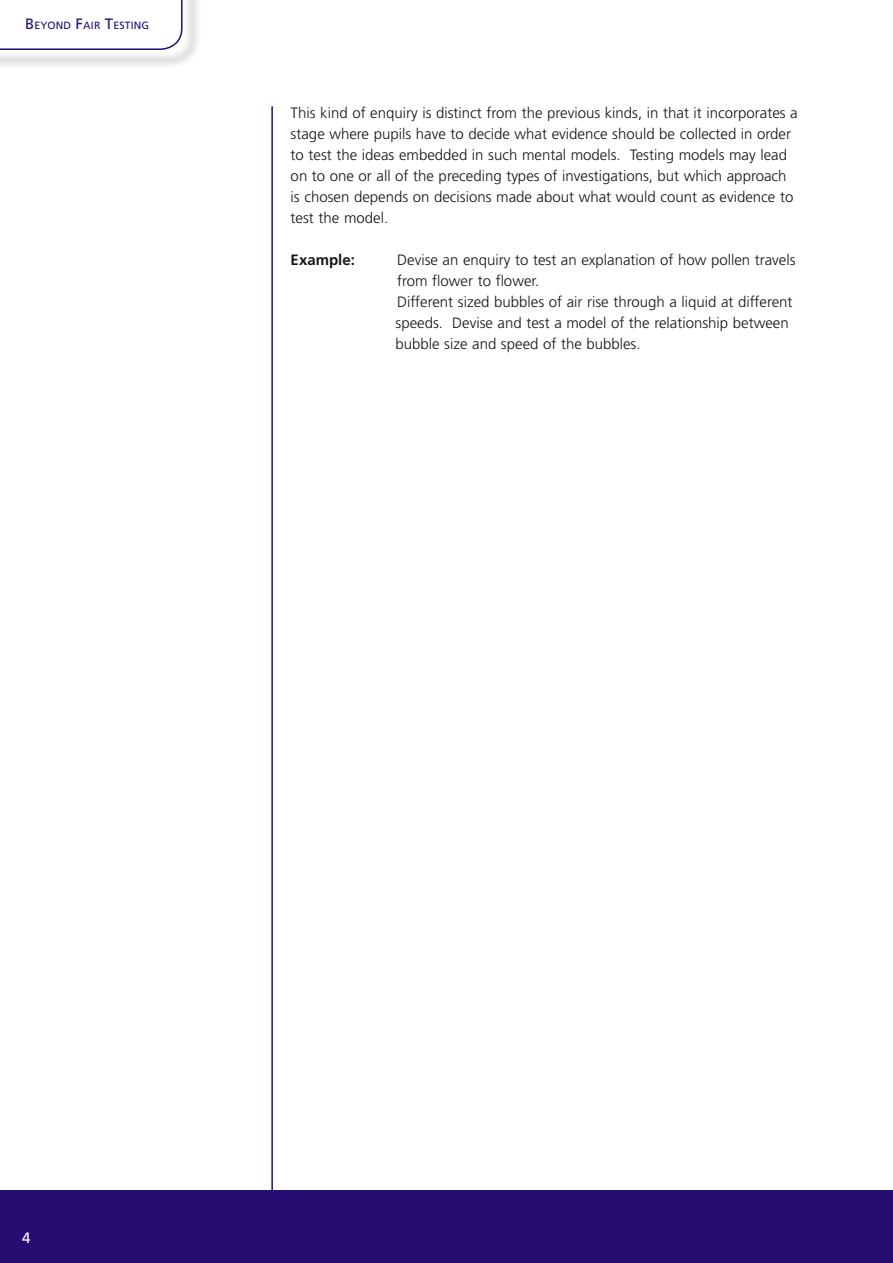
<style>
.page{position:relative;width:893px;height:1263px;background:#fff}
.page>*{position:absolute;margin:0;border:0;box-sizing:border-box;transform-origin:0 0}
.t1{font:300 15px/21px "Frutiger";color:#151518}
.t2{font:700 15px "Frutiger";color:#151518}
.t3{font:15px "Frutiger";color:#fff}
.t4{font:10.5px "Frutiger";letter-spacing:.015em;color:#260d71}
.s1{font-size:15px}
</style>
<div class="page">
<div style="left:0;top:1191px;width:893px;height:72px;background:#260d71"></div>
<div style="left:0;top:0;width:203px;height:70px;background:#151518;opacity:.75"></div>
<svg style="left:0;top:0;width:183px;height:49px"></svg>
<hr style="left:271px;top:106px;width:2px;height:1114px;background:#260d71">
<p class="t4" style="left:25px;top:19px;width:126px"><span class="s1">B</span>EYOND <span class="s1">F</span>AIR <span class="s1">T</span>ESTING</p>
<p class="t1" style="left:291px;top:102px;width:509px">This kind of enquiry is distinct from the previous kinds, in that it incorporates a stage where pupils have to decide what evidence should be collected in order to test the ideas embedded in such mental models. Testing models may lead on to one or all of the preceding types of investigations, but which approach is chosen depends on decisions made about what would count as evidence to test the model.</p>
<p class="t2" style="left:291px;top:251px;width:66px">Example:</p>
<p class="t1" style="left:395px;top:249px;width:402px">Devise an enquiry to test an explanation of how pollen travels from flower to flower.<br>Different sized bubbles of air rise through a liquid at different speeds. Devise and test a model of the relationship between bubble size and speed of the bubbles.</p>
<p class="t3" style="left:22px;top:1229px;width:10px">4</p>
</div>
